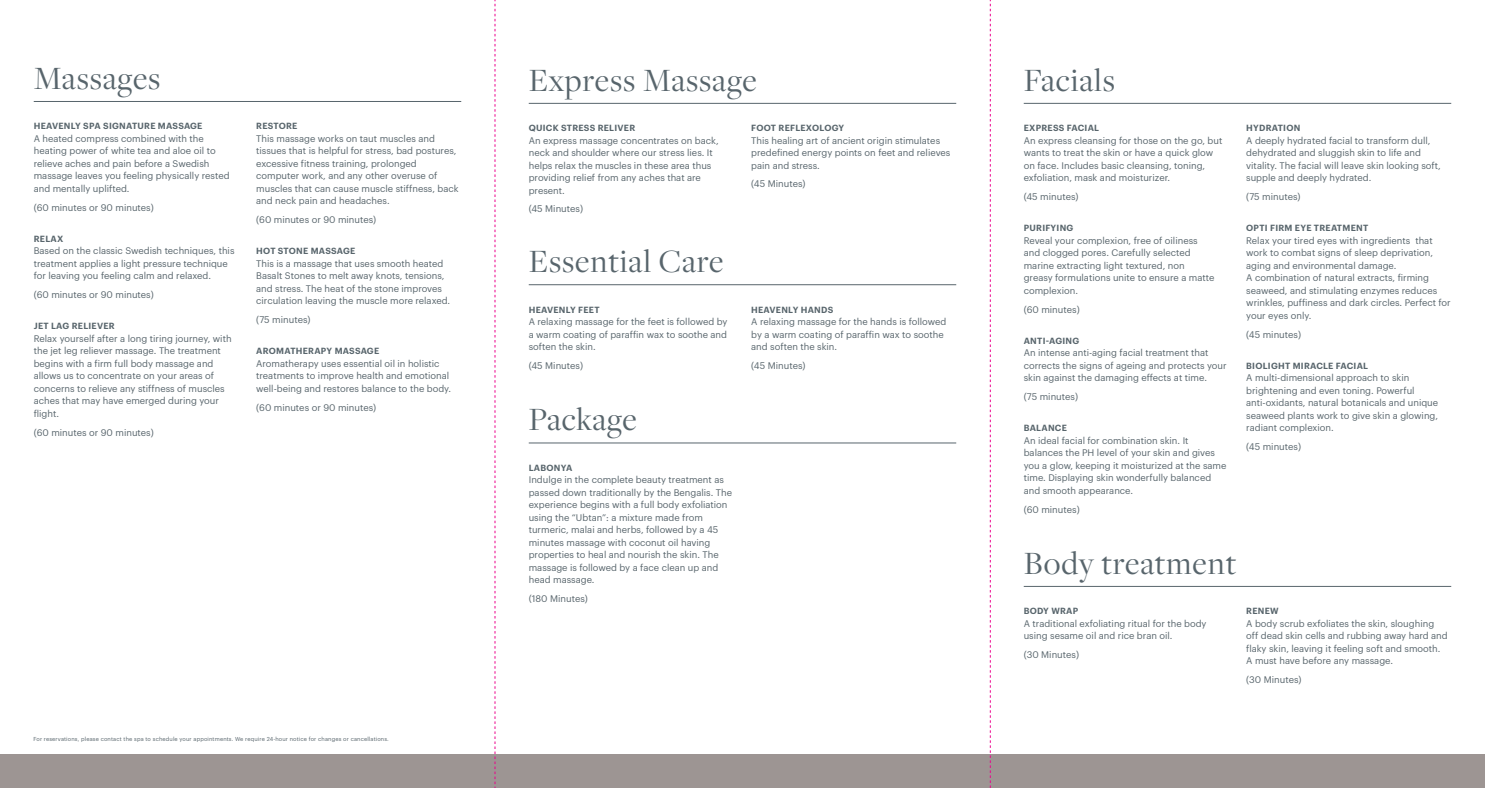
<style>
.page{position:relative;width:1485px;height:788px;background:#fff}
.page>*{position:absolute;margin:0;border:0;box-sizing:border-box;transform-origin:0 0}
.t1{font:33.75px "Freight Disp Pro";letter-spacing:.025em;color:#58656c}
.t2{font:9.38px/12.5px "Graphik Starwood";color:#58656c}
.t3{font:600 8.75px "Graphik Starwood";letter-spacing:.03em;color:#58656c}
.t4{font:5.62px "Graphik Starwood";letter-spacing:.025em;color:#58656c}
</style>
<div class="page">
<div style="left:0;top:754px;width:1485px;height:34px;background:#9d9593"></div>
<hr style="left:34px;top:101px;width:427px;height:1px;background:#58656c">
<hr style="left:1024px;top:586px;width:427px;height:1px;background:#58656c">
<hr style="left:1024px;top:103px;width:427px;height:1px;background:#58656c">
<hr style="left:529px;top:284px;width:427px;height:1px;background:#58656c">
<hr style="left:529px;top:442px;width:427px;height:1px;background:#58656c">
<hr style="left:529px;top:103px;width:427px;height:1px;background:#58656c">
<svg style="left:495px;top:0;width:1px;height:788px"></svg>
<svg style="left:990px;top:0;width:1px;height:788px"></svg>
<h1 class="t1" style="left:34px;top:56px;width:128px">Massages</h1>
<p class="t3" style="left:34px;top:119px;width:170px">HEAVENLY SPA SIGNATURE MASSAGE</p>
<p class="t2" style="left:34px;top:131px;width:197px">A heated compress combined with the heating power of white tea and aloe oil to relieve aches and pain before a Swedish massage leaves you feeling physically rested and mentally uplifted.</p>
<p class="t2" style="left:34px;top:200px;width:122px">(60 minutes or 90 minutes)</p>
<p class="t3" style="left:34px;top:232px;width:31px">RELAX</p>
<p class="t2" style="left:34px;top:244px;width:202px">Based on the classic Swedish techniques, this treatment applies a light pressure technique for leaving you feeling calm and relaxed.</p>
<p class="t2" style="left:34px;top:288px;width:122px">(60 minutes or 90 minutes)</p>
<p class="t3" style="left:34px;top:319px;width:83px">JET LAG RELIEVER</p>
<p class="t2" style="left:34px;top:331px;width:199px">Relax yourself after a long tiring journey, with the jet leg reliever massage. The treatment begins with a firm full body massage and allows us to concentrate on your areas of concerns to relieve any stiffness of muscles aches that may have emerged during your flight.</p>
<p class="t2" style="left:34px;top:425px;width:122px">(60 minutes or 90 minutes)</p>
<p class="t3" style="left:256px;top:119px;width:43px">RESTORE</p>
<p class="t2" style="left:256px;top:131px;width:204px">This massage works on taut muscles and tissues that is helpful for stress, bad postures, excessive fitness training, prolonged computer work, and any other overuse of muscles that can cause muscle stiffness, back and neck pain and headaches.</p>
<p class="t2" style="left:256px;top:213px;width:122px">(60 minutes or 90 minutes)</p>
<p class="t3" style="left:256px;top:244px;width:101px">HOT STONE MASSAGE</p>
<p class="t2" style="left:256px;top:256px;width:196px">This is a massage that uses smooth heated Basalt Stones to melt away knots, tensions, and stress. The heat of the stone improves circulation leaving the muscle more relaxed.</p>
<p class="t2" style="left:256px;top:313px;width:56px">(75 minutes)</p>
<p class="t3" style="left:256px;top:344px;width:124px">AROMATHERAPY MASSAGE</p>
<p class="t2" style="left:256px;top:356px;width:196px">Aromatherapy uses essential oil in holistic treatments to improve health and emotional well-being and restores balance to the body.</p>
<p class="t2" style="left:256px;top:400px;width:122px">(60 minutes or 90 minutes)</p>
<p class="t4" style="left:33px;top:734px;width:357px">For reservations, please contact the spa to schedule your appointments. We require 24-hour notice for changes or cancellations.</p>
<h1 class="t1" style="left:529px;top:58px;width:230px">Express Massage</h1>
<p class="t3" style="left:529px;top:121px;width:108px">QUICK STRESS RELIVER</p>
<p class="t2" style="left:529px;top:133px;width:191px">An express massage concentrates on back, neck and shoulder where our stress lies. It helps relax the muscles in these area thus providing relief from any aches that are present.</p>
<p class="t2" style="left:529px;top:202px;width:56px">(45 Minutes)</p>
<p class="t3" style="left:751px;top:121px;width:94px">FOOT REFLEXOLOGY</p>
<p class="t2" style="left:751px;top:133px;width:201px">This healing art of ancient origin stimulates predefined energy points on feet and relieves pain and stress.</p>
<p class="t2" style="left:751px;top:177px;width:56px">(45 Minutes)</p>
<h1 class="t1" style="left:529px;top:239px;width:196px">Essential Care</h1>
<p class="t3" style="left:529px;top:302px;width:72px">HEAVENLY FEET</p>
<p class="t2" style="left:529px;top:314px;width:200px;text-align:justify">A relaxing massage for the feet is followed by a warm coating of paraffin wax to soothe and soften the skin.</p>
<p class="t2" style="left:529px;top:358px;width:56px">(45 Minutes)</p>
<h1 class="t1" style="left:529px;top:397px;width:110px">Package</h1>
<p class="t3" style="left:529px;top:461px;width:45px">LABONYA</p>
<p class="t2" style="left:529px;top:473px;width:205px">Indulge in the complete beauty treatment as passed down traditionally by the Bengalis. The experience begins with a full body exfoliation using the “Ubtan”: a mixture made from turmeric, malai and herbs, followed by a 45 minutes massage with coconut oil having properties to heal and nourish the skin. The massage is followed by a face clean up and head massage.</p>
<p class="t2" style="left:529px;top:591px;width:61px">(180 Minutes)</p>
<p class="t3" style="left:751px;top:302px;width:84px">HEAVENLY HANDS</p>
<p class="t2" style="left:751px;top:314px;width:197px">A relaxing massage for the hands is followed by a warm coating of paraffin wax to soothe and soften the skin.</p>
<p class="t2" style="left:751px;top:358px;width:56px">(45 Minutes)</p>
<h1 class="t1" style="left:1024px;top:58px;width:93px">Facials</h1>
<p class="t3" style="left:1024px;top:121px;width:77px">EXPRESS FACIAL</p>
<p class="t2" style="left:1024px;top:133px;width:200px">An express cleansing for those on the go, but wants to treat the skin or have a quick glow on face. Includes basic cleansing, toning, exfoliation, mask and moisturizer.</p>
<p class="t2" style="left:1024px;top:189px;width:56px">(45 minutes)</p>
<p class="t3" style="left:1024px;top:221px;width:51px">PURIFYING</p>
<p class="t2" style="left:1024px;top:233px;width:192px">Reveal your complexion, free of oiliness and clogged pores. Carefully selected marine extracting light textured, non greasy formulations unite to ensure a matte complexion.</p>
<p class="t2" style="left:1024px;top:302px;width:57px">(60 minutes)</p>
<p class="t3" style="left:1024px;top:334px;width:57px">ANTI-AGING</p>
<p class="t2" style="left:1024px;top:346px;width:204px">An intense anti-aging facial treatment that corrects the signs of ageing and protects your skin against the damaging effects at time.</p>
<p class="t2" style="left:1024px;top:389px;width:56px">(75 minutes)</p>
<p class="t3" style="left:1024px;top:421px;width:45px">BALANCE</p>
<p class="t2" style="left:1024px;top:433px;width:204px">An ideal facial for combination skin. It balances the PH level of your skin and gives you a glow, keeping it moisturized at the same time. Displaying skin wonderfully balanced and smooth appearance.</p>
<p class="t2" style="left:1024px;top:502px;width:57px">(60 minutes)</p>
<p class="t3" style="left:1246px;top:121px;width:56px">HYDRATION</p>
<p class="t2" style="left:1246px;top:133px;width:196px">A deeply hydrated facial to transform dull, dehydrated and sluggish skin to life and vitality. The facial will leave skin looking soft, supple and deeply hydrated.</p>
<p class="t2" style="left:1246px;top:189px;width:56px">(75 minutes)</p>
<p class="t3" style="left:1246px;top:221px;width:123px">OPTI FIRM EYE TREATMENT</p>
<p class="t2" style="left:1246px;top:233px;width:206px">Relax your tired eyes with ingredients that work to combat signs of sleep deprivation, aging and environmental damage.<br>A combination of natural extracts, firming seaweed, and stimulating enzymes reduces wrinkles, puffiness and dark circles. Perfect for your eyes only.</p>
<p class="t2" style="left:1246px;top:327px;width:56px">(45 minutes)</p>
<p class="t3" style="left:1246px;top:359px;width:123px">BIOLIGHT MIRACLE FACIAL</p>
<p class="t2" style="left:1246px;top:371px;width:193px">A multi-dimensional approach to skin brightening and even toning. Powerful anti-oxidants, natural botanicals and unique seaweed plants work to give skin a glowing, radiant complexion.</p>
<p class="t2" style="left:1246px;top:439px;width:56px">(45 minutes)</p>
<h1 class="t1" style="left:1024px;top:540px;width:214px">Body treatment</h1>
<p class="t3" style="left:1024px;top:604px;width:56px">BODY WRAP</p>
<p class="t2" style="left:1024px;top:616px;width:184px">A traditional exfoliating ritual for the body using sesame oil and rice bran oil.</p>
<p class="t2" style="left:1024px;top:647px;width:57px">(30 Minutes)</p>
<p class="t3" style="left:1246px;top:604px;width:34px">RENEW</p>
<p class="t2" style="left:1246px;top:616px;width:203px">A body scrub exfoliates the skin, sloughing off dead skin cells and rubbing away hard and flaky skin, leaving it feeling soft and smooth.<br>A must have before any massage.</p>
<p class="t2" style="left:1246px;top:672px;width:57px">(30 Minutes)</p>
</div>
